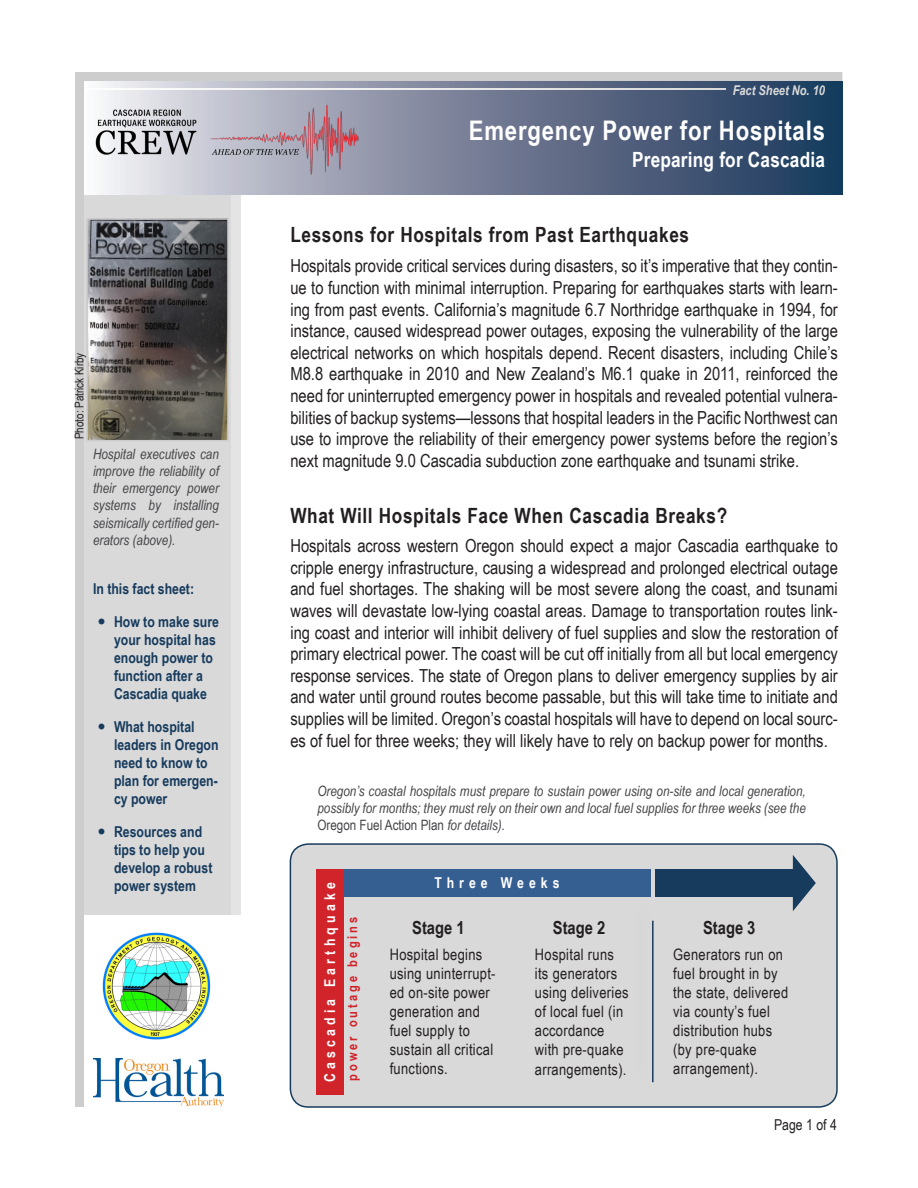
<style>
.page{position:relative;width:918px;height:1188px;background:#fff}
.page>*{position:absolute;margin:0;border:0;box-sizing:border-box;transform-origin:0 0}
.t1{font:700 27px "Arial Narrow";letter-spacing:.03em;color:#fff}
.Story_Heading{font:700 21px "Arial Narrow";letter-spacing:.03em;color:#231f20}
.t2{font:700 21px "Arial Narrow";letter-spacing:.01em;color:#fff}
.Story_text{font:18px/21.6px "Arial Narrow";color:#231f20;text-align:justify}
.t3{font:700 18px "Arial Narrow";color:#231f20}
.t4{font:15.75px/18.9px "Arial Narrow";letter-spacing:.02em;color:#231f20}
.t5{font:700 15px/18px "Arial Narrow";color:#173b5d}
.t6{font:700 15px "Arial Narrow";letter-spacing:.28em;color:#fff}
.t7{font:700 15px "Arial Narrow";letter-spacing:.33em;color:#fff}
.t8{font:15px "Arial Narrow";color:#231f20}
.caption_unjustified{font:italic 14.25px/17.1px "Arial Narrow";color:#454549;text-align:justify}
.caption_1{font:italic 14.25px/17.1px "Arial Narrow";color:#454549;text-align:justify}
.t9{font:700 13.5px "Arial Narrow";letter-spacing:.22em;color:#d1232a}
.t10{font:italic 700 13.5px "Arial Narrow";color:#d9d9d9}
.photo_credit{font:12px "Arial Narrow";color:#231f20}
.s1{font-style:normal}
</style>
<div class="page">
<div style="left:224px;top:184px;width:17px;height:731px;background:#e4e4e4"></div>
<div style="left:81px;top:188px;width:150px;height:727px;background:#d9d9d9"></div>
<svg style="left:84px;top:81px;width:758px;height:114px;background:#616f89"></svg>
<div style="left:81px;top:72px;width:761px;height:9px;background:#cdcdcd"></div>
<div style="left:75px;top:72px;width:9px;height:1035px;background:#cdcdcd"></div>
<div style="left:290px;top:844px;width:547px;height:263px;background:#d9d9d9;border-radius:18px"></div>
<div style="left:290px;top:843px;width:548px;height:265px;border:2px solid #173b5d;border-radius:18px"></div>
<img style="left:84px;top:91px;width:288px;height:93px">
<img style="left:89px;top:221px;width:137px;height:217px">
<div style="left:86px;top:218px;width:143px;height:223px;border:2px solid #cdcdcd"></div>
<img style="left:93px;top:1058px;width:131px;height:49px">
<img style="left:102px;top:932px;width:109px;height:108px">
<svg style="left:86px;top:88px;width:640px;height:1px"></svg>
<div style="left:343px;top:869px;width:308px;height:28px;background:#365f91"></div>
<div style="left:655px;top:869px;width:138px;height:28px;background:#173b5d"></div>
<svg style="left:793px;top:855px;width:23px;height:56px"></svg>
<hr style="left:652px;top:921px;width:2px;height:161px;background:#173b5d">
<div style="left:316px;top:869px;width:27px;height:226px;background:#d1232a"></div>
<p class="photo_credit" style="left:71px;top:439px;width:88px;rotate:-90deg">Photo: Patrick Kirby</p>
<p class="caption_1" style="left:93px;top:445px;width:128px">Hospital executives can improve the reliability of their emergency power systems by installing seismically certified gen&shy;erators (above).</p>
<p class="t5" style="left:93px;top:579px;width:103px">In this fact sheet:</p>
<p class="t5" style="left:114px;top:612px;width:106px">How to make sure your hospital has enough power to function after a<br>Cascadia quake</p>
<p class="t5" style="left:114px;top:717px;width:106px">What hospital leaders in Oregon need to know to plan for emergen&shy;cy power</p>
<p class="t5" style="left:114px;top:822px;width:100px">Resources and tips to help you develop a robust power system</p>
<p class="t10" style="left:733px;top:80px;width:94px">Fact Sheet No. 10</p>
<p class="t1" style="left:469px;top:110px;width:358px">Emergency Power for Hospitals</p>
<p class="t2" style="left:632px;top:143px;width:194px">Preparing for Cascadia</p>
<p class="Story_Heading" style="left:290px;top:219px;width:400px">Lessons for Hospitals from Past Earthquakes</p>
<p class="Story_text" style="left:290px;top:254px;width:549px">Hospitals provide critical services during disasters, so it’s imperative that they contin&shy;ue to function with minimal interruption. Preparing for earthquakes starts with learn&shy;ing from past events. California’s magnitude 6.7 Northridge earthquake in 1994, for instance, caused widespread power outages, exposing the vulnerability of the large electrical networks on which hospitals depend. Recent disasters, including Chile’s M8.8 earthquake in 2010 and New Zealand’s M6.1 quake in 2011, reinforced the need for uninterrupted emergency power in hospitals and revealed potential vulnera&shy;bilities of backup systems—lessons that hospital leaders in the Pacific Northwest can use to improve the reliability of their emergency power systems before the region’s next magnitude 9.0 Cascadia subduction zone earthquake and tsunami strike.</p>
<p class="Story_Heading" style="left:290px;top:500px;width:438px">What Will Hospitals Face When Cascadia Breaks?</p>
<p class="Story_text" style="left:290px;top:534px;width:549px">Hospitals across western Oregon should expect a major Cascadia earthquake to cripple energy infrastructure, causing a widespread and prolonged electrical outage and fuel shortages. The shaking will be most severe along the coast, and tsunami waves will devastate low-lying coastal areas. Damage to transportation routes link&shy;ing coast and interior will inhibit delivery of fuel supplies and slow the restoration of primary electrical power. The coast will be cut off initially from all but local emergency response services. The state of Oregon plans to deliver emergency supplies by air and water until ground routes become passable, but this will take time to initiate and supplies will be limited. Oregon’s coastal hospitals will have to depend on local sourc&shy;es of fuel for three weeks; they will likely have to rely on backup power for months.</p>
<p class="caption_unjustified" style="left:317px;top:782px;width:490px">Oregon’s coastal hospitals must prepare to sustain power using on-site and local generation, possibly for months; they must rely on their own and local fuel supplies for three weeks (see the <span class="s1">Oregon Fuel Action Plan</span> for details).</p>
<p class="t6" style="left:318px;top:1082px;width:202px;rotate:-90deg">Cascadia Earthquake</p>
<p class="t9" style="left:342px;top:1081px;width:166px;rotate:-90deg">power outage begins</p>
<p class="t7" style="left:434px;top:872px;width:127px">Three Weeks</p>
<p class="t3" style="left:412px;top:914px;width:54px">Stage 1</p>
<p class="t4" style="left:390px;top:945px;width:107px">Hospital begins using uninterrupt&shy;ed on-site power generation and fuel supply to sustain all critical functions.</p>
<p class="t3" style="left:553px;top:914px;width:54px">Stage 2</p>
<p class="t4" style="left:535px;top:945px;width:95px">Hospital runs its generators using deliveries of local fuel (in accordance with pre-quake arrangements).</p>
<p class="t3" style="left:703px;top:914px;width:54px">Stage 3</p>
<p class="t4" style="left:673px;top:945px;width:117px">Generators run on fuel brought in by the state, delivered via county’s fuel distribution hubs (by pre-quake arrangement).</p>
<p class="t8" style="left:774px;top:1113px;width:64px">Page 1 of 4</p>
</div>
